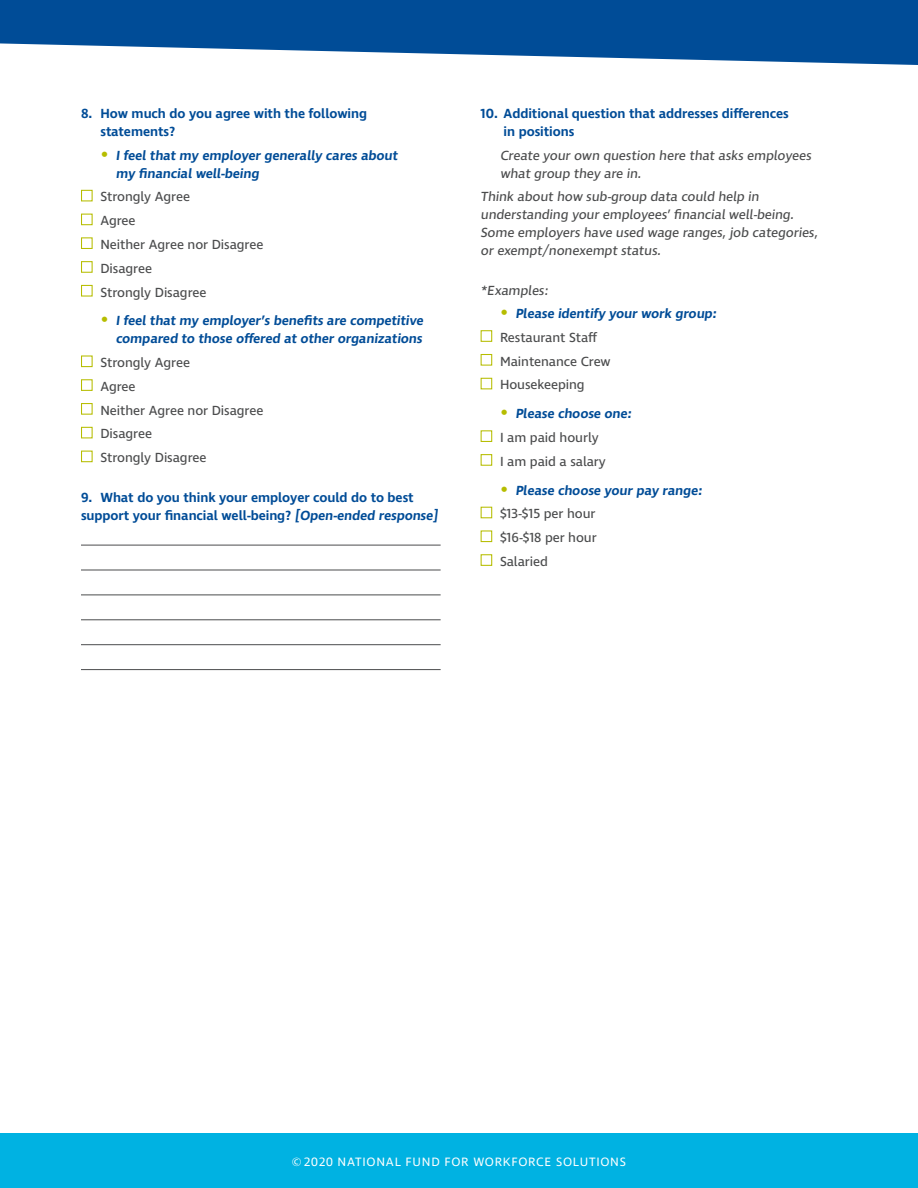
<style>
.page{position:relative;width:918px;height:1188px;background:#fff}
.page>*{position:absolute;margin:0;border:0;box-sizing:border-box;transform-origin:0 0}
.t1{font:13.5px/18px "Ingra";letter-spacing:-.005em;color:#4b4c4d}
.t2{font:600 13.5px/18px "Ingra";letter-spacing:-.005em;color:#004c97}
.t3{font:12.3px "Ingra";letter-spacing:.06em;color:#fff}
.s1{font-size:19.5px;color:#b6bd00}
</style>
<div class="page">
<hr style="left:81px;top:545px;width:360px;height:1px;background:#4b4c4d">
<hr style="left:81px;top:570px;width:360px;height:1px;background:#4b4c4d">
<hr style="left:81px;top:595px;width:360px;height:1px;background:#4b4c4d">
<hr style="left:81px;top:619px;width:360px;height:1px;background:#4b4c4d">
<hr style="left:81px;top:644px;width:360px;height:1px;background:#4b4c4d">
<hr style="left:81px;top:669px;width:360px;height:1px;background:#4b4c4d">
<div style="left:81px;top:190px;width:12px;height:11px;border:1px solid #b6bd00"></div>
<div style="left:81px;top:214px;width:12px;height:11px;border:1px solid #b6bd00"></div>
<div style="left:81px;top:237px;width:12px;height:12px;border:1px solid #b6bd00"></div>
<div style="left:81px;top:261px;width:12px;height:12px;border:1px solid #b6bd00"></div>
<div style="left:81px;top:285px;width:12px;height:12px;border:1px solid #b6bd00"></div>
<div style="left:81px;top:355px;width:12px;height:12px;border:1px solid #b6bd00"></div>
<div style="left:81px;top:379px;width:12px;height:12px;border:1px solid #b6bd00"></div>
<div style="left:81px;top:403px;width:12px;height:12px;border:1px solid #b6bd00"></div>
<div style="left:81px;top:427px;width:12px;height:11px;border:1px solid #b6bd00"></div>
<div style="left:81px;top:451px;width:12px;height:11px;border:1px solid #b6bd00"></div>
<div style="left:481px;top:330px;width:11px;height:12px;border:1px solid #b6bd00"></div>
<div style="left:481px;top:354px;width:11px;height:12px;border:1px solid #b6bd00"></div>
<div style="left:481px;top:378px;width:11px;height:11px;border:1px solid #b6bd00"></div>
<div style="left:481px;top:430px;width:11px;height:12px;border:1px solid #b6bd00"></div>
<div style="left:481px;top:454px;width:11px;height:12px;border:1px solid #b6bd00"></div>
<div style="left:481px;top:507px;width:11px;height:11px;border:1px solid #b6bd00"></div>
<div style="left:481px;top:530px;width:11px;height:12px;border:1px solid #b6bd00"></div>
<div style="left:481px;top:554px;width:11px;height:12px;border:1px solid #b6bd00"></div>
<div style="left:0;top:1134px;width:918px;height:54px;background:#00b2e2"></div>
<svg style="left:0;top:0;width:918px;height:65px;fill:#004c97"></svg>
<h2 class="t2" style="left:100px;top:105px;width:268px;text-indent:-19px">8. How much do you agree with the following statements?</h2>
<h2 class="t2" style="left:116px;top:147px;width:286px;text-indent:-15px"><span class="s1">•</span> I feel that my employer generally cares about my financial well-being</h2>
<h2 class="t1" style="left:100px;top:189px;width:91px">Strongly Agree</h2>
<h2 class="t1" style="left:100px;top:212px;width:37px">Agree</h2>
<h2 class="t1" style="left:100px;top:236px;width:165px">Neither Agree nor Disagree</h2>
<h2 class="t1" style="left:100px;top:260px;width:53px">Disagree</h2>
<h2 class="t1" style="left:100px;top:284px;width:108px">Strongly Disagree</h2>
<h2 class="t2" style="left:100px;top:312px;width:326px;text-align:right"><span class="s1">•</span> I feel that my employer’s benefits are competitive compared to those offered at other organizations</h2>
<h2 class="t1" style="left:100px;top:354px;width:91px">Strongly Agree</h2>
<h2 class="t1" style="left:100px;top:378px;width:37px">Agree</h2>
<h2 class="t1" style="left:100px;top:402px;width:165px">Neither Agree nor Disagree</h2>
<h2 class="t1" style="left:100px;top:426px;width:53px">Disagree</h2>
<h2 class="t1" style="left:100px;top:449px;width:108px">Strongly Disagree</h2>
<h2 class="t2" style="left:81px;top:489px;width:361px">9. What do you think your employer could do to best support your financial well-being? [Open-ended response]</h2>
<h2 class="t2" style="left:504px;top:105px;width:287px;text-indent:-23px">10. Additional question that addresses differences in positions</h2>
<h2 class="t1" style="left:500px;top:147px;width:315px">Create your own question here that asks employees what group they are in.</h2>
<h2 class="t1" style="left:481px;top:188px;width:341px">Think about how sub-group data could help in understanding your employees’ financial well-being.<br>Some employers have used wage ranges, job categories, or exempt/nonexempt status.</h2>
<h2 class="t1" style="left:481px;top:282px;width:71px">*Examples:</h2>
<h2 class="t2" style="left:500px;top:305px;width:220px"><span class="s1">•</span> Please identify your work group:</h2>
<h2 class="t1" style="left:500px;top:329px;width:99px">Restaurant Staff</h2>
<h2 class="t1" style="left:500px;top:353px;width:112px">Maintenance Crew</h2>
<h2 class="t1" style="left:500px;top:377px;width:86px">Housekeeping</h2>
<h2 class="t2" style="left:500px;top:405px;width:135px"><span class="s1">•</span> Please choose one:</h2>
<h2 class="t1" style="left:500px;top:429px;width:100px">I am paid hourly</h2>
<h2 class="t1" style="left:500px;top:453px;width:107px">I am paid a salary</h2>
<h2 class="t2" style="left:500px;top:482px;width:206px"><span class="s1">•</span> Please choose your pay range:</h2>
<h2 class="t1" style="left:500px;top:505px;width:97px">$13-$15 per hour</h2>
<h2 class="t1" style="left:500px;top:529px;width:98px">$16-$18 per hour</h2>
<h2 class="t1" style="left:500px;top:553px;width:49px">Salaried</h2>
<p class="t3" style="left:292px;top:1154px;width:335px">© 2020 NATIONAL FUND FOR WORKFORCE SOLUTIONS</p>
</div>
